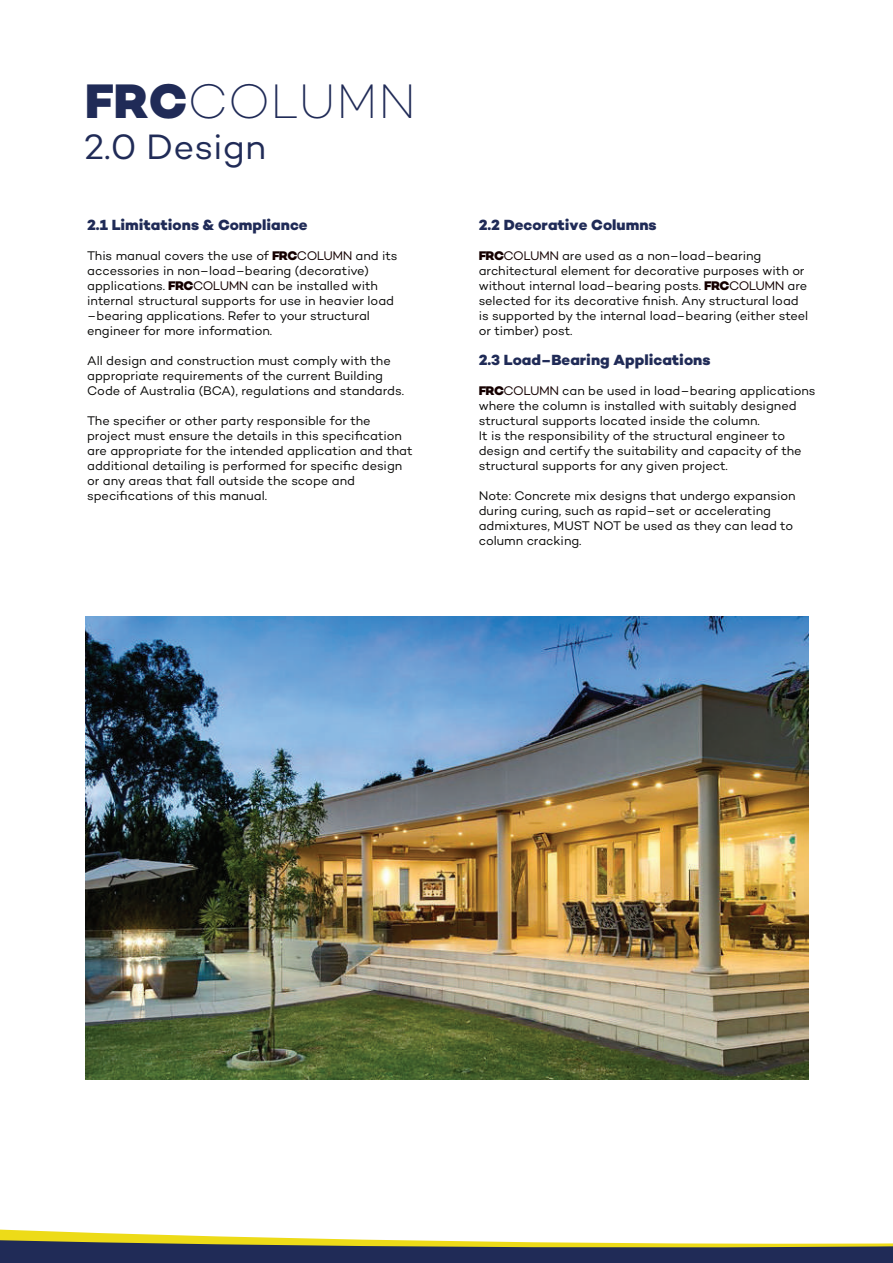
<style>
.page{position:relative;width:893px;height:1263px;background:#fff}
.page>*{position:absolute;margin:0;border:0;box-sizing:border-box;transform-origin:0 0}
.t1{font:200 49.35px "Campton";color:#202b57}
.t2{font:36px "Campton";color:#202b57}
.t3{font:800 15px "Campton";color:#202b57}
.t4{font:12.75px/15px "Campton";color:#050504}
.s1{font-weight:800}
.s2{font-weight:800;color:#150000}
.s3{color:#150000}
</style>
<div class="page">
<img style="left:85px;top:617px;width:723px;height:462px">
<svg style="left:0;top:1229px;width:892px;height:34px"></svg>
<h1 class="t1" style="left:85px;top:71px;width:333px"><span class="s1">FRC</span>COLUMN</h1>
<h2 class="t2" style="left:84px;top:124px;width:183px">2.0 Design</h2>
<p class="t3" style="left:87px;top:215px;width:222px">2.1 Limitations &amp; Compliance</p>
<p class="t4" style="left:87px;top:248px;width:312px">This manual covers the use of <span class="s2">FRC</span><span class="s3">COLUMN</span> and its accessories in non–load–bearing (decorative) applications. <span class="s2">FRC</span><span class="s3">COLUMN</span> can be installed with internal structural supports for use in heavier load –bearing applications. Refer to your structural engineer for more information.</p>
<p class="t4" style="left:87px;top:353px;width:318px">All design and construction must comply with the appropriate requirements of the current Building<br>Code of Australia (BCA), regulations and standards.</p>
<p class="t4" style="left:87px;top:413px;width:327px">The specifier or other party responsible for the project must ensure the details in this specification are appropriate for the intended application and that additional detailing is performed for specific design or any areas that fall outside the scope and specifications of this manual.</p>
<p class="t3" style="left:479px;top:215px;width:179px">2.2 Decorative Columns</p>
<p class="t4" style="left:479px;top:248px;width:331px"><span class="s2">FRC</span><span class="s3">COLUMN</span> are used as a non–load–bearing architectural element for decorative purposes with or without internal load–bearing posts. <span class="s2">FRC</span><span class="s3">COLUMN</span> are selected for its decorative finish. Any structural load is supported by the internal load–bearing (either steel or timber) post.</p>
<p class="t3" style="left:479px;top:350px;width:233px">2.3 Load–Bearing Applications</p>
<p class="t4" style="left:479px;top:383px;width:338px"><span class="s2">FRC</span><span class="s3">COLUMN</span> can be used in load–bearing applications where the column is installed with suitably designed structural supports located inside the column.<br>It is the responsibility of the structural engineer to design and certify the suitability and capacity of the structural supports for any given project.</p>
<p class="t4" style="left:479px;top:488px;width:318px">Note: Concrete mix designs that undergo expansion during curing, such as rapid–set or accelerating admixtures, MUST NOT be used as they can lead to column cracking.</p>
</div>
